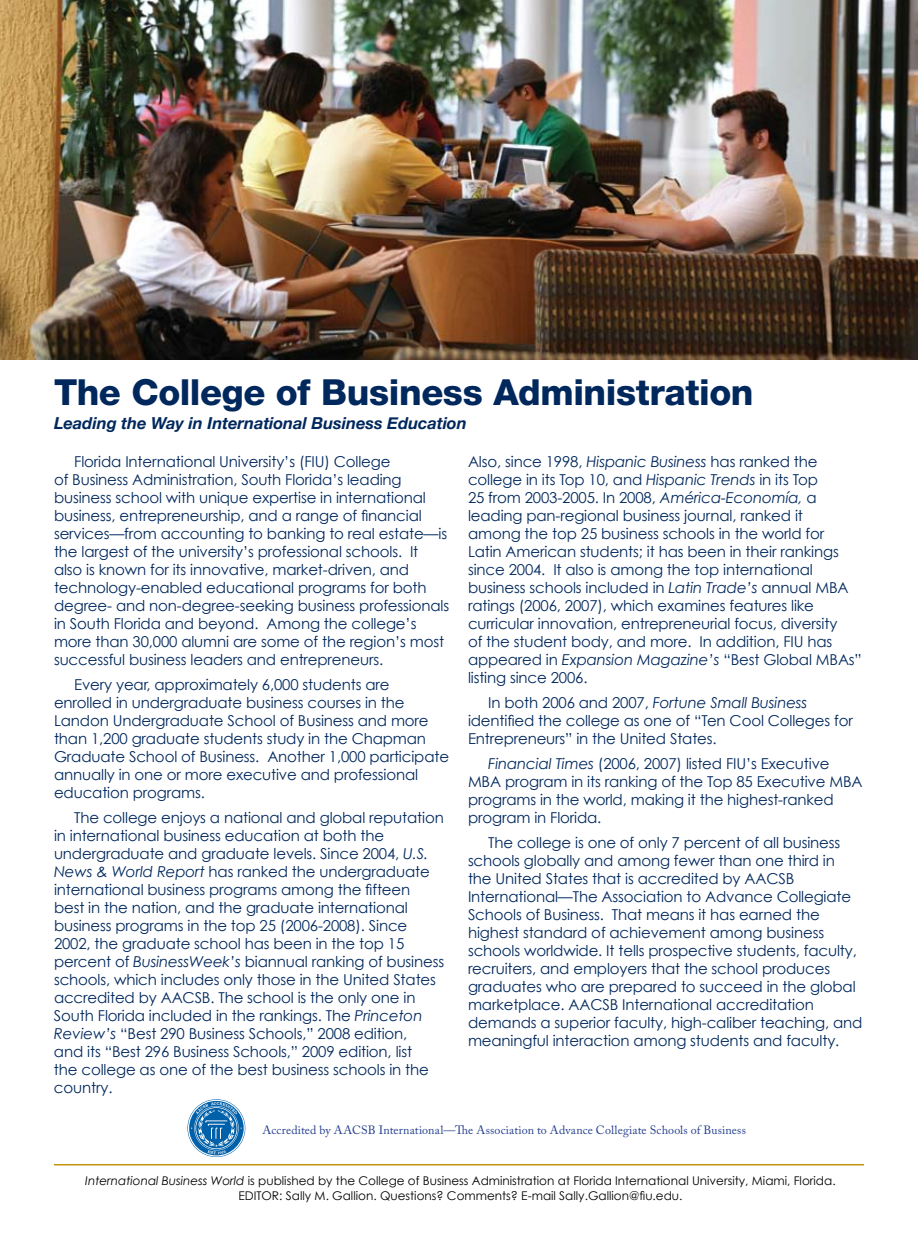
<style>
.page{position:relative;width:918px;height:1242px;background:#fff}
.page>*{position:absolute;margin:0;border:0;box-sizing:border-box;transform-origin:0 0}
.t1{font:800 36px "Helvetica Neue";letter-spacing:-.01em;color:#00285d}
.t2{font:italic 700 16.5px "Helvetica Neue";letter-spacing:-.005em;color:#00285d}
.t3{font:15px/18px "Century Gothic";letter-spacing:-.01em;color:#00285d}
.t4{font:12px/14.4px "Century Gothic";color:#000;text-align:center}
.t5{font:12px "Adobe Caslon Pro";letter-spacing:.01em;color:#25408f}
.s1{font-style:italic}
</style>
<div class="page">
<svg style="left:188px;top:1100px;width:57px;height:57px"></svg>
<hr style="left:54px;top:1164px;width:810px;height:2px;background:#c5960c">
<img style="left:0;top:0;width:918px;height:359px">
<h1 class="t1" style="left:54px;top:371px;width:701px">The College of Business Administration</h1>
<p class="t2" style="left:54px;top:413px;width:414px">Leading the Way in International Business Education</p>
<p class="t3" style="left:54px;top:453px;width:397px;text-indent:20px">Florida International University’s (FIU) College<br>of Business Administration, South Florida’s leading business school with unique expertise in international business, entrepreneurship, and a range of financial services—from accounting to banking to real estate—is the largest of the university’s professional schools. It also is known for its innovative, market-driven, and technology-enabled educational programs for both degree- and non-degree-seeking business professionals in South Florida and beyond. Among the college’s more than 30,000 alumni are some of the region’s most successful business leaders and entrepreneurs.</p>
<p class="t3" style="left:54px;top:675px;width:397px;text-indent:20px">Every year, approximately 6,000 students are enrolled in undergraduate business courses in the Landon Undergraduate School of Business and more than 1,200 graduate students study in the Chapman Graduate School of Business. Another 1,000 participate annually in one or more executive and professional education programs.</p>
<p class="t3" style="left:54px;top:808px;width:392px;text-indent:20px">The college enjoys a national and global reputation in international business education at both the undergraduate and graduate levels. Since 2004, <span class="s1">U.S.<br>News &amp; World Report</span> has ranked the undergraduate international business programs among the fifteen best in the nation, and the graduate international business programs in the top 25 (2006-2008). Since 2002, the graduate school has been in the top 15 percent of <span class="s1">BusinessWeek’s</span> biannual ranking of business schools, which includes only those in the United States accredited by AACSB. The school is the only one in South Florida included in the rankings. The <span class="s1">Princeton Review’s</span> “Best 290 Business Schools,” 2008 edition,<br>and its “Best 296 Business Schools,” 2009 edition, list<br>the college as one of the best business schools in the country.</p>
<p class="t3" style="left:468px;top:453px;width:395px">Also, since 1998, <span class="s1">Hispanic Business</span> has ranked the college in its Top 10, and <span class="s1">Hispanic Trends</span> in its Top<br>25 from 2003-2005. In 2008, <span class="s1">América-Economía,</span> a leading pan-regional business journal, ranked it<br>among the top 25 business schools in the world for<br>Latin American students; it has been in their rankings since 2004. It also is among the top international business schools included in <span class="s1">Latin Trade’s</span> annual MBA ratings (2006, 2007), which examines features like curricular innovation, entrepreneurial focus, diversity<br>of the student body, and more. In addition, FIU has appeared in <span class="s1">Expansion Magazine’s</span> “Best Global MBAs” listing since 2006.</p>
<p class="t3" style="left:468px;top:693px;width:386px;text-indent:20px">In both 2006 and 2007, <span class="s1">Fortune Small Business </span>identified the college as one of “Ten Cool Colleges for<br>Entrepreneurs” in the United States.</p>
<p class="t3" style="left:468px;top:754px;width:396px;text-indent:20px"><span class="s1">Financial Times</span> (2006, 2007) listed FIU’s Executive MBA program in its ranking of the Top 85 Executive MBA programs in the world, making it the highest-ranked program in Florida.</p>
<p class="t3" style="left:468px;top:833px;width:396px;text-indent:20px">The college is one of only 7 percent of all business schools globally and among fewer than one third in<br>the United States that is accredited by AACSB International—The Association to Advance Collegiate Schools of Business. That means it has earned the highest standard of achievement among business schools worldwide. It tells prospective students, faculty, recruiters, and employers that the school produces graduates who are prepared to succeed in the global marketplace. AACSB International accreditation demands a superior faculty, high-caliber teaching, and meaningful interaction among students and faculty.</p>
<p class="t5" style="left:262px;top:1123px;width:485px">Accredited by AACSB International—The Association to Advance Collegiate Schools of Business</p>
<p class="t4" style="left:85px;top:1174px;width:752px"><span class="s1">International Business World</span> is published by the College of Business Administration at Florida International University, Miami, Florida.<br>EDITOR: Sally M. Gallion. Questions? Comments? E-mail Sally.Gallion@fiu.edu.</p>
</div>
